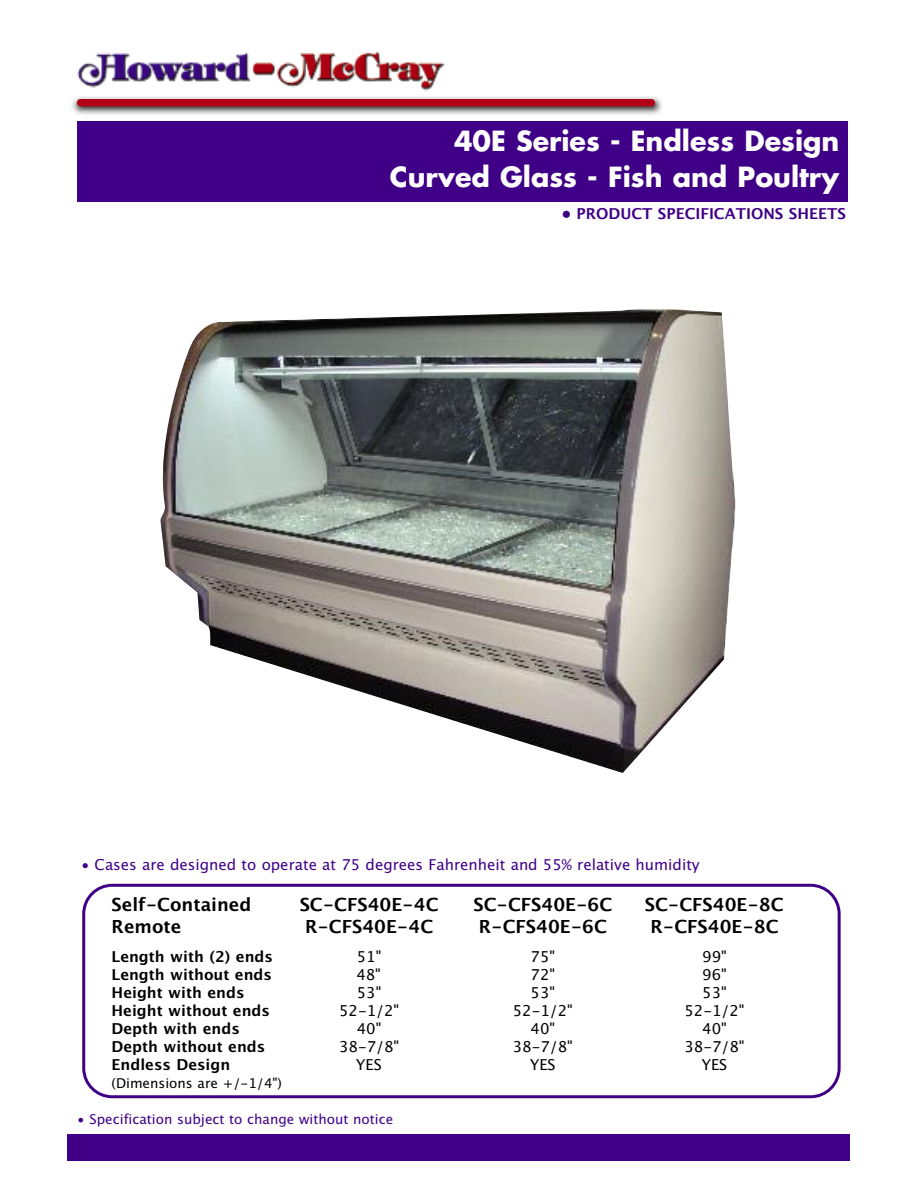
<style>
.page{position:relative;width:918px;height:1188px;background:#fff}
.page>*{position:absolute;margin:0;border:0;box-sizing:border-box;transform-origin:0 0}
.t1{font:700 27px/35.4px "Futura";color:#fff;text-align:right}
.t2{font:700 18px "Lucida Grande";color:#000}
.t3{font:700 15px "Lucida Grande";color:#000}
.t4{font:15px "Lucida Grande";color:#000}
.t5{font:15px "Lucida Grande";color:#3f0087}
.t6{font:700 15px "Lucida Grande";color:#3f0087}
.t7{font:13.5px "Lucida Grande";color:#3f0087}
.t8{font:13.5px "Lucida Grande";color:#000}
</style>
<div class="page">
<div style="left:77px;top:121px;width:770px;height:81px;background:#3f0087"></div>
<img style="left:77px;top:51px;width:368px;height:40px">
<img style="left:72px;top:97px;width:590px;height:18px">
<div style="left:77px;top:99px;width:578px;height:7px;background:#b10016;border-radius:4px"></div>
<div style="left:68px;top:1134px;width:782px;height:27px;background:#3f0087"></div>
<img style="left:160px;top:309px;width:576px;height:464px">
<svg style="left:82px;top:884px;width:759px;height:214px"></svg>
<h1 class="t1" style="left:390px;top:126px;width:451px">40E Series - Endless Design<br>Curved Glass - Fish and Poultry</h1>
<p class="t6" style="left:562px;top:205px;width:286px">• PRODUCT SPECIFICATIONS SHEETS</p>
<p class="t5" style="left:81px;top:856px;width:620px">• Cases are designed to operate at 75 degrees Fahrenheit and 55% relative humidity</p>
<p class="t2" style="left:112px;top:894px;width:141px">Self-Contained</p>
<p class="t2" style="left:300px;top:894px;width:140px">SC-CFS40E-4C</p>
<p class="t2" style="left:473px;top:894px;width:140px">SC-CFS40E-6C</p>
<p class="t2" style="left:645px;top:894px;width:140px">SC-CFS40E-8C</p>
<p class="t2" style="left:112px;top:916px;width:71px">Remote</p>
<p class="t2" style="left:305px;top:916px;width:130px">R-CFS40E-4C</p>
<p class="t2" style="left:479px;top:916px;width:130px">R-CFS40E-6C</p>
<p class="t2" style="left:650px;top:916px;width:130px">R-CFS40E-8C</p>
<p class="t3" style="left:112px;top:948px;width:163px">Length with (2) ends</p>
<p class="t4" style="left:357px;top:948px;width:26px">51"</p>
<p class="t4" style="left:531px;top:948px;width:26px">75"</p>
<p class="t4" style="left:702px;top:948px;width:26px">99"</p>
<p class="t3" style="left:112px;top:966px;width:162px">Length without ends</p>
<p class="t4" style="left:356px;top:966px;width:26px">48"</p>
<p class="t4" style="left:531px;top:966px;width:26px">72"</p>
<p class="t4" style="left:702px;top:966px;width:26px">96"</p>
<p class="t3" style="left:112px;top:984px;width:134px">Height with ends</p>
<p class="t4" style="left:357px;top:984px;width:26px">53"</p>
<p class="t4" style="left:531px;top:984px;width:26px">53"</p>
<p class="t4" style="left:702px;top:984px;width:26px">53"</p>
<p class="t3" style="left:112px;top:1002px;width:160px">Height without ends</p>
<p class="t4" style="left:339px;top:1002px;width:62px">52-1/2"</p>
<p class="t4" style="left:513px;top:1002px;width:62px">52-1/2"</p>
<p class="t4" style="left:684px;top:1002px;width:62px">52-1/2"</p>
<p class="t3" style="left:112px;top:1020px;width:130px">Depth with ends</p>
<p class="t4" style="left:357px;top:1020px;width:26px">40"</p>
<p class="t4" style="left:531px;top:1020px;width:26px">40"</p>
<p class="t4" style="left:702px;top:1020px;width:26px">40"</p>
<p class="t3" style="left:112px;top:1038px;width:155px">Depth without ends</p>
<p class="t4" style="left:339px;top:1038px;width:62px">38-7/8"</p>
<p class="t4" style="left:513px;top:1038px;width:62px">38-7/8"</p>
<p class="t4" style="left:684px;top:1038px;width:62px">38-7/8"</p>
<p class="t3" style="left:112px;top:1056px;width:120px">Endless Design</p>
<p class="t4" style="left:356px;top:1056px;width:27px">YES</p>
<p class="t4" style="left:530px;top:1056px;width:27px">YES</p>
<p class="t4" style="left:702px;top:1056px;width:27px">YES</p>
<p class="t8" style="left:112px;top:1076px;width:172px">(Dimensions are +/-1/4")</p>
<p class="t7" style="left:77px;top:1112px;width:317px">• Specification subject to change without notice</p>
</div>
